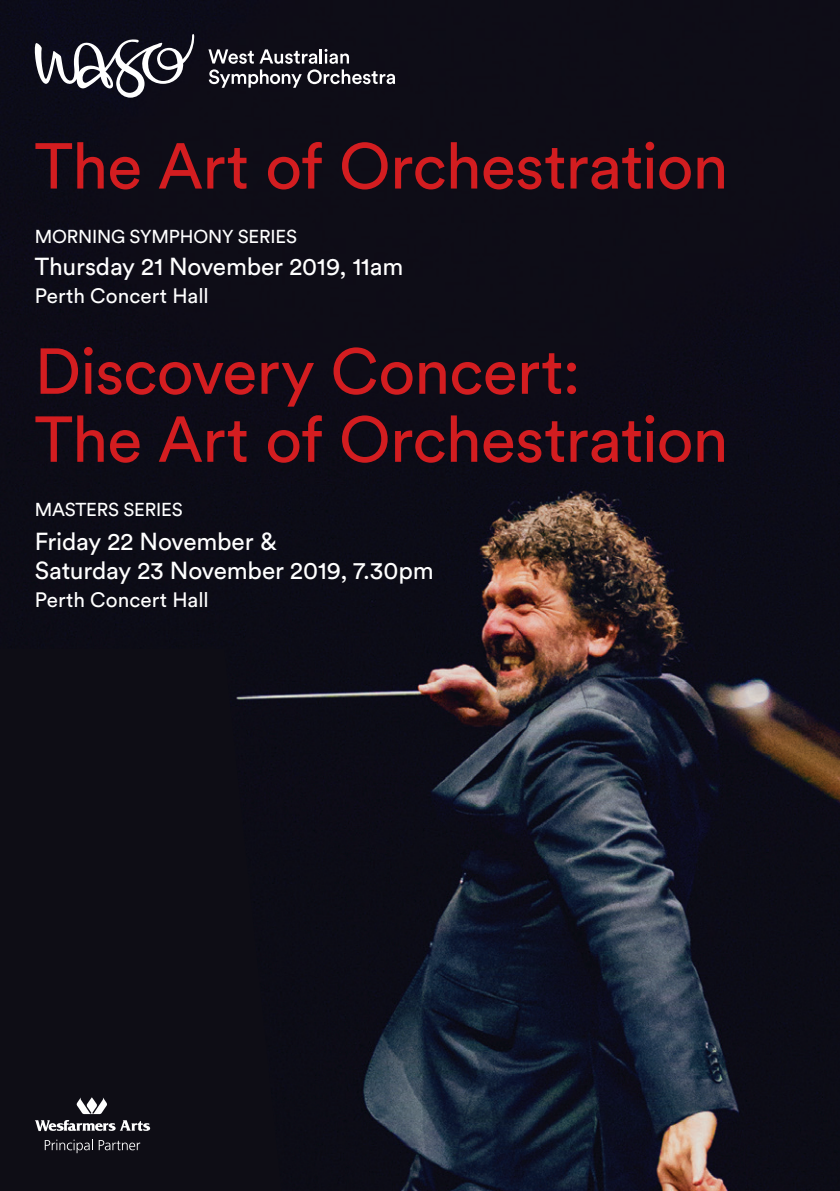
<style>
.page{position:relative;width:840px;height:1191px;background:#fff}
.page>*{position:absolute;margin:0;border:0;box-sizing:border-box;transform-origin:0 0}
.t1{font:24.4px/29.2px "Circular Std";letter-spacing:-.005em;color:#fff}
.t2{font:20.6px "Circular Std";color:#fff}
.t3{font:18.6px "Circular Std";letter-spacing:-.01em;color:#fff}
</style>
<div class="page">
<img style="left:0;top:0;width:839px;height:1191px">
<div style="left:0;top:649px;width:281px;height:542px;background:#0e0d15"></div>
<svg style="left:45px;top:1139px;width:48px;height:14px"></svg>
<svg style="left:99px;top:1140px;width:41px;height:10px"></svg>
<svg style="left:76px;top:1097px;width:32px;height:17px"></svg>
<svg style="left:35px;top:1120px;width:115px;height:11px"></svg>
<svg style="left:35px;top:142px;width:688px;height:47px;background:#431119"></svg>
<svg style="left:35px;top:415px;width:688px;height:48px;background:#411019"></svg>
<svg style="left:41px;top:347px;width:534px;height:59px;background:#390f19"></svg>
<svg style="left:35px;top:34px;width:159px;height:64px"></svg>
<svg style="left:208px;top:49px;width:187px;height:39px;background:#46454d"></svg>
<p class="t3" style="left:35px;top:225px;width:264px">MORNING SYMPHONY SERIES</p>
<p class="t1" style="left:35px;top:251px;width:370px">Thursday 21 November 2019, 11am</p>
<p class="t2" style="left:35px;top:283px;width:175px">Perth Concert Hall</p>
<p class="t3" style="left:35px;top:498px;width:149px">MASTERS SERIES</p>
<p class="t1" style="left:35px;top:526px;width:400px">Friday 22 November &amp;<br>Saturday 23 November 2019, 7.30pm</p>
<p class="t2" style="left:35px;top:587px;width:175px">Perth Concert Hall</p>
</div>
